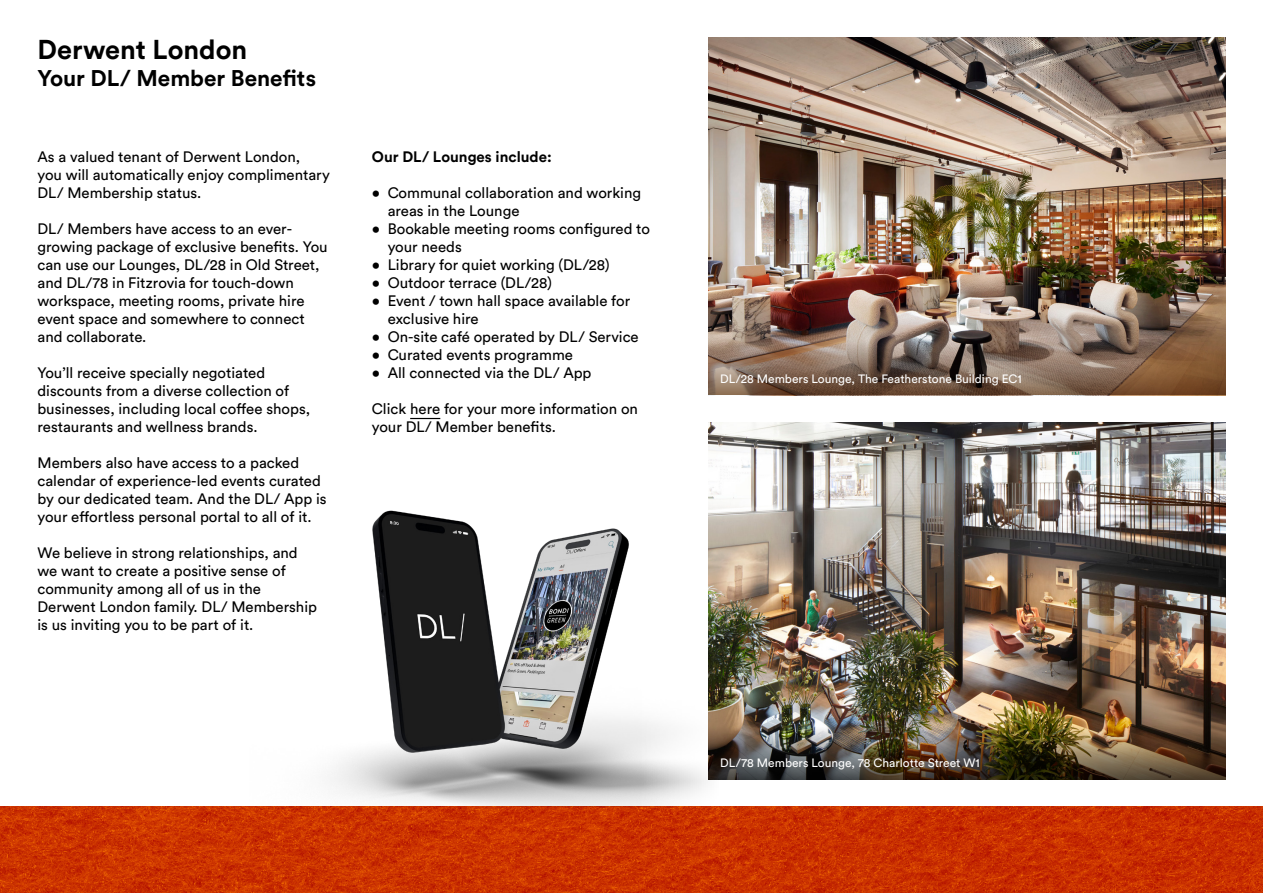
<style>
.page{position:relative;width:1263px;height:893px;background:#fff}
.page>*{position:absolute;margin:0;border:0;box-sizing:border-box;transform-origin:0 0}
.t1{font:700 27px "Circular Std";color:#000}
.t2{font:700 22.5px "Circular Std";color:#000}
.t3{font:15px/18px "Circular Std";color:#000}
.t4{font:700 15px "Circular Std";color:#000}
.t5{font:12px "Circular Std";color:#fff}
</style>
<div class="page">
<img style="left:0;top:807px;width:1263px;height:86px">
<hr style="left:410px;top:418px;width:30px;height:1px;background:#000">
<img style="left:708px;top:38px;width:517px;height:304px">
<img style="left:708px;top:422px;width:517px;height:304px">
<svg style="left:708px;top:342px;width:517px;height:53px;background:#7b604e"></svg>
<img style="left:718px;top:726px;width:507px;height:53px">
<img style="left:250px;top:494px;width:468px;height:313px">
<h1 class="t1" style="left:38px;top:32px;width:211px">Derwent London</h1>
<h2 class="t2" style="left:38px;top:64px;width:280px">Your DL/ Member Benefits</h2>
<p class="t3" style="left:38px;top:147px;width:294px">As a valued tenant of Derwent London,<br>you will automatically enjoy complimentary<br>DL/ Membership status.</p>
<p class="t3" style="left:38px;top:219px;width:292px">DL/ Members have access to an ever&shy;growing package of exclusive benefits. You can use our Lounges, DL/28 in Old Street, and DL/78 in Fitzrovia for touch-down workspace, meeting rooms, private hire event space and somewhere to connect and collaborate.</p>
<p class="t3" style="left:38px;top:363px;width:274px">You’ll receive specially negotiated discounts from a diverse collection of businesses, including local coffee shops, restaurants and wellness brands.</p>
<p class="t3" style="left:38px;top:453px;width:291px">Members also have access to a packed calendar of experience-led events curated by our dedicated team. And the DL/ App is your effortless personal portal to all of it.</p>
<p class="t3" style="left:38px;top:543px;width:281px">We believe in strong relationships, and we want to create a positive sense of community among all of us in the Derwent London family. DL/ Membership is us inviting you to be part of it.</p>
<p class="t4" style="left:372px;top:147px;width:181px">Our DL/ Lounges include:</p>
<p class="t3" style="left:388px;top:183px;width:255px;text-indent:-16px">• Communal collaboration and working areas in the Lounge</p>
<p class="t3" style="left:388px;top:219px;width:264px;text-indent:-16px">• Bookable meeting rooms configured to your needs</p>
<p class="t3" style="left:372px;top:255px;width:239px">• Library for quiet working (DL/28)</p>
<p class="t3" style="left:372px;top:273px;width:182px">• Outdoor terrace (DL/28)</p>
<p class="t3" style="left:388px;top:291px;width:244px;text-indent:-16px">• Event / town hall space available for exclusive hire</p>
<p class="t3" style="left:372px;top:327px;width:268px">• On-site café operated by DL/ Service</p>
<p class="t3" style="left:372px;top:345px;width:203px">• Curated events programme</p>
<p class="t3" style="left:372px;top:363px;width:221px">• All connected via the DL/ App</p>
<p class="t3" style="left:372px;top:399px;width:268px">Click here for your more information on your DL/ Member benefits.</p>
<p class="t5" style="left:720px;top:372px;width:303px">DL/28 Members Lounge, The Featherstone Building EC1</p>
<p class="t5" style="left:720px;top:756px;width:261px">DL/78 Members Lounge, 78 Charlotte Street W1</p>
</div>
